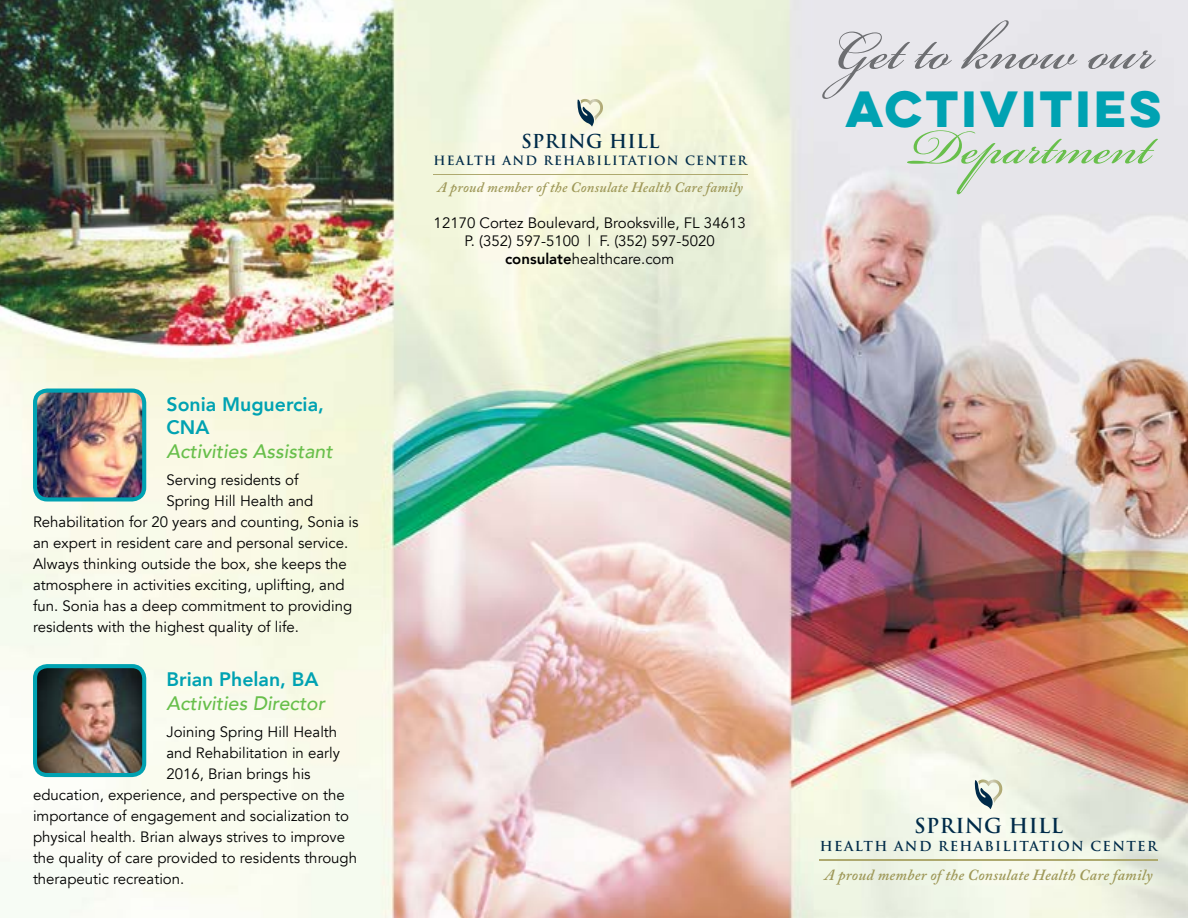
<style>
.page{position:relative;width:1188px;height:918px;background:#fff}
.page>*{position:absolute;margin:0;border:0;box-sizing:border-box;transform-origin:0 0}
.t1{font:84.3px "Beautiful ES";color:#6d6e71}
.t2{font:77.4px "Beautiful ES";color:#68bf4b}
.t3{font:700 45.6px "Lulo Clean W01 One";letter-spacing:-.15em;color:#00a2b2}
.t4{font:700 20.1px "Trajan Pro";letter-spacing:.02em;color:#002b49}
.t5{font:italic 500 19.5px "Avenir";color:#68bf4b}
.t6{font:800 19.5px/23.4px "Avenir";color:#00a2b2}
.t7{font:700 18.75px "Trajan Pro";letter-spacing:.02em;color:#002b49}
.t8{font:italic 600 15.45px "Adobe Caslon Pro";letter-spacing:.02em;color:#9e9858}
.t9{font:15px/18px "Avenir";color:#000;text-align:center}
.t10{font:italic 600 14.4px "Adobe Caslon Pro";letter-spacing:.02em;color:#9e9858}
.t11{font:700 13.35px "Trajan Pro";letter-spacing:.1em;color:#002b49}
.t12{font:700 12.45px "Trajan Pro";letter-spacing:.1em;color:#002b49}
.s1{font-weight:800}
</style>
<div class="page">
<img style="left:0;top:0;width:1188px;height:918px">
<img style="left:35px;top:391px;width:109px;height:108px">
<div style="left:33px;top:389px;width:113px;height:113px;border:4px solid #00a2b2;border-radius:12px"></div>
<img style="left:35px;top:666px;width:109px;height:109px">
<div style="left:33px;top:664px;width:113px;height:113px;border:4px solid #00a2b2;border-radius:12px"></div>
<hr style="left:433px;top:174px;width:315px;height:1px;background:#aea96f">
<svg style="left:577px;top:99px;width:26px;height:28px"></svg>
<hr style="left:819px;top:860px;width:339px;height:1px;background:#aea96f">
<svg style="left:974px;top:780px;width:28px;height:29px"></svg>
<h3 class="t6" style="left:167px;top:393px;width:159px">Sonia Muguercia,<br>CNA</h3>
<h3 class="t5" style="left:167px;top:439px;width:168px">Activities Assistant</h3>
<p class="t9" style="left:167px;top:471px;width:133px">Serving residents of</p>
<p class="t9" style="left:167px;top:492px;width:148px">Spring Hill Health and</p>
<p class="t9" style="left:33px;top:513px;width:327px">Rehabilitation for 20 years and counting, Sonia is</p>
<p class="t9" style="left:33px;top:534px;width:317px">an expert in resident care and personal service.</p>
<p class="t9" style="left:33px;top:555px;width:315px">Always thinking outside the box, she keeps the</p>
<p class="t9" style="left:33px;top:576px;width:313px">atmosphere in activities exciting, uplifting, and</p>
<p class="t9" style="left:33px;top:597px;width:321px">fun. Sonia has a deep commitment to providing</p>
<p class="t9" style="left:33px;top:618px;width:268px">residents with the highest quality of life.</p>
<h3 class="t6" style="left:167px;top:668px;width:154px">Brian Phelan, BA</h3>
<h3 class="t5" style="left:167px;top:691px;width:160px">Activities Director</h3>
<p class="t9" style="left:167px;top:723px;width:172px">Joining Spring Hill Health</p>
<p class="t9" style="left:167px;top:744px;width:175px">and Rehabilitation in early</p>
<p class="t9" style="left:167px;top:765px;width:146px">2016, Brian brings his</p>
<p class="t9" style="left:33px;top:786px;width:313px">education, experience, and perspective on the</p>
<p class="t9" style="left:33px;top:807px;width:318px">importance of engagement and socialization to</p>
<p class="t9" style="left:33px;top:828px;width:314px">physical health. Brian always strives to improve</p>
<p class="t9" style="left:33px;top:849px;width:326px">the quality of care provided to residents through</p>
<p class="t9" style="left:33px;top:870px;width:153px">therapeutic recreation.</p>
<p class="t7" style="left:521px;top:130px;width:140px">SPRING HILL</p>
<p class="t12" style="left:433px;top:153px;width:315px">HEALTH AND REHABILITATION CENTER</p>
<p class="t10" style="left:438px;top:179px;width:307px">A proud member of the Consulate Health Care family</p>
<p class="t9" style="left:434px;top:215px;width:314px">12170 Cortez Boulevard, Brooksville, FL 34613<br>P. (352) 597-5100 | F. (352) 597-5020 <span class="s1">consulate</span>healthcare.com</p>
<h1 class="t1" style="left:833px;top:5px;width:323px">Get to know our</h1>
<h2 class="t2" style="left:910px;top:105px;width:243px">Department</h2>
<h3 class="t3" style="left:846px;top:76px;width:328px">ACTIVITIES</h3>
<h3 class="t4" style="left:914px;top:813px;width:150px">SPRING HILL</h3>
<p class="t11" style="left:820px;top:838px;width:339px">HEALTH AND REHABILITATION CENTER</p>
<p class="t8" style="left:824px;top:865px;width:330px">A proud member of the Consulate Health Care family</p>
</div>
